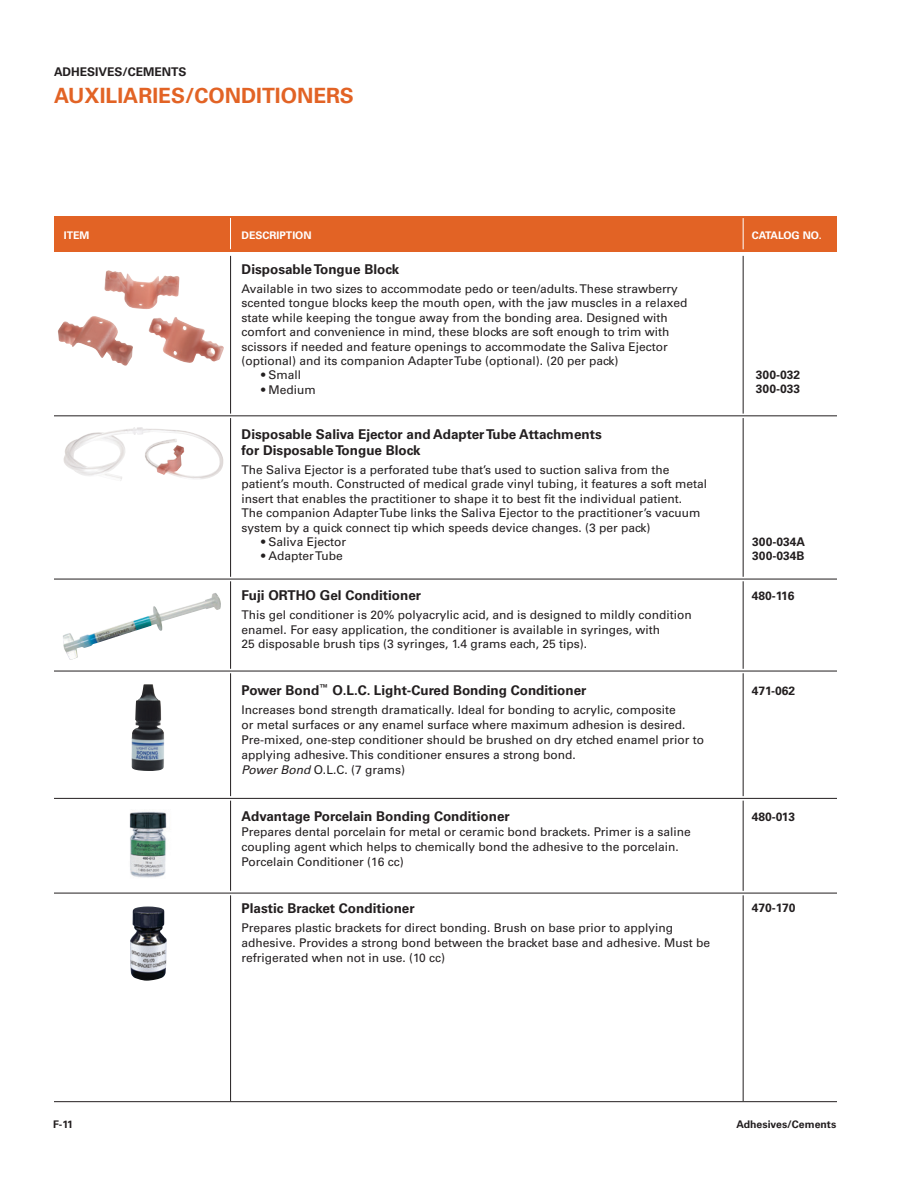
<style>
.page{position:relative;width:918px;height:1188px;background:#fff}
.page>*{position:absolute;margin:0;border:0;box-sizing:border-box;transform-origin:0 0}
.t1{font:700 21px "Univers LT Std";color:#e26325}
.t2{font:700 13.5px/16.2px "Univers LT Std";color:#231f20}
.t3{font:12px/14.4px "Univers LT Std";color:#231f20}
.t4{font:700 12px/14.4px "Univers LT Std";color:#231f20}
.t5{font:700 10.5px "Univers LT Std";color:#fff}
.t6{font:700 10.5px "Univers LT Std";color:#231f20}
.s1{font-style:italic}
</style>
<div class="page">
<img style="left:104px;top:270px;width:75px;height:39px">
<img style="left:63px;top:427px;width:161px;height:54px">
<div style="left:54px;top:216px;width:783px;height:36px;background:#e26325"></div>
<hr style="left:54px;top:1101px;width:783px;height:1px;background:#231f20">
<hr style="left:230px;top:256px;width:1px;height:845px;background:#231f20">
<hr style="left:743px;top:256px;width:1px;height:845px;background:#231f20">
<hr style="left:230px;top:218px;width:1px;height:31px;background:#fff">
<hr style="left:743px;top:218px;width:1px;height:31px;background:#fff">
<img style="left:129px;top:811px;width:38px;height:67px">
<img style="left:130px;top:906px;width:37px;height:75px">
<img style="left:63px;top:593px;width:158px;height:67px">
<img style="left:132px;top:684px;width:32px;height:87px">
<svg style="left:54px;top:669px;width:783px;height:4px"></svg>
<hr style="left:54px;top:671px;width:783px;height:1px;background:#231f20">
<svg style="left:54px;top:796px;width:783px;height:5px"></svg>
<hr style="left:54px;top:798px;width:783px;height:1px;background:#231f20">
<svg style="left:54px;top:891px;width:783px;height:4px"></svg>
<hr style="left:54px;top:893px;width:783px;height:1px;background:#231f20">
<svg style="left:54px;top:414px;width:783px;height:4px"></svg>
<hr style="left:54px;top:415px;width:783px;height:1px;background:#231f20">
<svg style="left:54px;top:577px;width:783px;height:4px"></svg>
<hr style="left:54px;top:579px;width:783px;height:1px;background:#231f20">
<p class="t4" style="left:54px;top:65px;width:134px">ADHESIVES/CEMENTS</p>
<h1 class="t1" style="left:54px;top:83px;width:302px">AUXILIARIES/CONDITIONERS</h1>
<p class="t5" style="left:64px;top:229px;width:27px">ITEM</p>
<p class="t5" style="left:242px;top:229px;width:72px">DESCRIPTION</p>
<p class="t2" style="left:242px;top:261px;width:159px">Disposable Tongue Block</p>
<p class="t3" style="left:242px;top:282px;width:447px">Available in two sizes to accommodate pedo or teen/adults. These strawberry scented tongue blocks keep the mouth open, with the jaw muscles in a relaxed state while keeping the tongue away from the bonding area. Designed with comfort and convenience in mind, these blocks are soft enough to trim with scissors if needed and feature openings to accommodate the Saliva Ejector (optional) and its companion Adapter Tube (optional). (20 per pack)</p>
<p class="t3" style="left:261px;top:368px;width:42px">• Small</p>
<p class="t3" style="left:261px;top:382px;width:56px">• Medium</p>
<p class="t2" style="left:242px;top:426px;width:362px">Disposable Saliva Ejector and Adapter Tube Attachments for Disposable Tongue Block</p>
<p class="t3" style="left:242px;top:463px;width:467px">The Saliva Ejector is a perforated tube that’s used to suction saliva from the patient’s mouth. Constructed of medical grade vinyl tubing, it features a soft metal insert that enables the practitioner to shape it to best fit the individual patient.<br>The companion Adapter Tube links the Saliva Ejector to the practitioner’s vacuum system by a quick connect tip which speeds device changes. (3 per pack)</p>
<p class="t3" style="left:261px;top:535px;width:86px">• Saliva Ejector</p>
<p class="t3" style="left:261px;top:549px;width:83px">• Adapter Tube</p>
<p class="t2" style="left:242px;top:588px;width:181px">Fuji ORTHO Gel Conditioner</p>
<p class="t3" style="left:242px;top:608px;width:452px">This gel conditioner is 20% polyacrylic acid, and is designed to mildly condition enamel. For easy application, the conditioner is available in syringes, with<br>25 disposable brush tips (3 syringes, 1.4 grams each, 25 tips).</p>
<p class="t2" style="left:242px;top:682px;width:346px">Power Bond<sup>™</sup> O.L.C. Light-Cured Bonding Conditioner</p>
<p class="t3" style="left:242px;top:703px;width:464px;line-height:15px">Increases bond strength dramatically. Ideal for bonding to acrylic, composite<br>or metal surfaces or any enamel surface where maximum adhesion is desired.<br>Pre-mixed, one-step conditioner should be brushed on dry etched enamel prior to applying adhesive. This conditioner ensures a strong bond.<br><span class="s1">Power Bond</span> O. L. C. (7 grams)</p>
<p class="t2" style="left:242px;top:808px;width:270px">Advantage Porcelain Bonding Conditioner</p>
<p class="t3" style="left:242px;top:824px;width:451px;line-height:15px">Prepares dental porcelain for metal or ceramic bond brackets. Primer is a saline coupling agent which helps to chemically bond the adhesive to the porcelain.<br>Porcelain Conditioner (16 cc)</p>
<p class="t2" style="left:242px;top:900px;width:175px">Plastic Bracket Conditioner</p>
<p class="t3" style="left:242px;top:921px;width:470px;line-height:15px">Prepares plastic brackets for direct bonding. Brush on base prior to applying adhesive. Provides a strong bond between the bracket base and adhesive. Must be refrigerated when not in use. (10 cc)</p>
<p class="t5" style="left:752px;top:229px;width:72px">CATALOG NO.</p>
<p class="t4" style="left:756px;top:368px;width:46px">300-032<br>300-033</p>
<p class="t4" style="left:752px;top:534px;width:54px">300-034A<br>300-034B</p>
<p class="t4" style="left:752px;top:588px;width:44px">480-116</p>
<p class="t4" style="left:752px;top:683px;width:45px">471-062</p>
<p class="t4" style="left:752px;top:809px;width:45px">480-013</p>
<p class="t4" style="left:752px;top:900px;width:45px">470-170</p>
<p class="t6" style="left:53px;top:1118px;width:21px">F-11</p>
<p class="t6" style="left:736px;top:1118px;width:101px">Adhesives/Cements</p>
</div>
